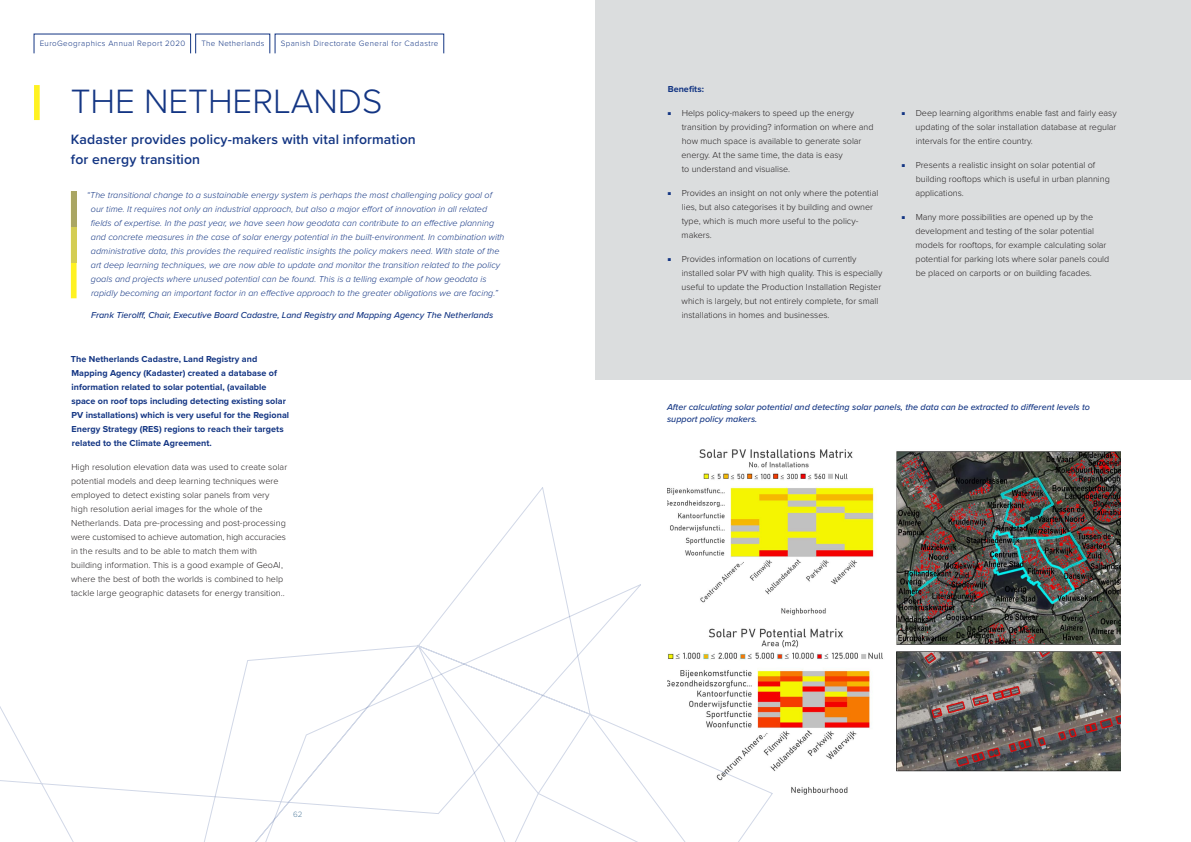
<style>
.page{position:relative;width:1191px;height:842px;background:#fff}
.page>*{position:absolute;margin:0;border:0;box-sizing:border-box;transform-origin:0 0}
.t1{font:300 35px "Proxima Nova";color:#133583}
.t2{font:600 14px/20px "Proxima Nova";letter-spacing:.01em;color:#133583}
.t3{font:300 9px/14px "Proxima Nova";color:#231f20}
.t4{font:italic 300 9px/14px "Proxima Nova";letter-spacing:.005em;color:#133583}
.t5{font:700 9px/14px "Proxima Nova";letter-spacing:.005em;color:#133583}
.t6{font:italic 500 9px/12px "Proxima Nova";color:#133583}
.t7{font:300 8px "Proxima Nova";letter-spacing:.05em;color:#133583}
.t8{font:300 8px "Proxima Nova";color:#5a82a1}
</style>
<div class="page">
<div style="left:595px;top:0;width:596px;height:380px;background:#dbddde"></div>
<div style="left:34px;top:85px;width:6px;height:35px;background:#fff221"></div>
<div style="left:71px;top:191px;width:6px;height:107px;background:#fff221"></div>
<div style="left:71px;top:191px;width:6px;height:36px;background:#aaa663"></div>
<div style="left:71px;top:227px;width:6px;height:35px;background:#d4cd53"></div>
<img style="left:699px;top:450px;width:421px;height:345px">
<svg style="left:183px;top:487px;width:589px;height:355px"></svg>
<p class="t7" style="left:40px;top:37px;width:147px">EuroGeographics Annual Report 2020</p>
<p class="t7" style="left:201px;top:37px;width:65px">The Netherlands</p>
<p class="t7" style="left:281px;top:37px;width:159px">Spanish Directorate General for Cadastre</p>
<h1 class="t1" style="left:71px;top:75px;width:313px">THE NETHERLANDS</h1>
<h2 class="t2" style="left:71px;top:129px;width:346px">Kadaster provides policy-makers with vital information for energy transition</h2>
<p class="t4" style="left:91px;top:188px;width:415px;text-indent:-4px">“The transitional change to a sustainable energy system is perhaps the most challenging policy goal of our time. It requires not only an industrial approach, but also a major effort of innovation in all related fields of expertise. In the past year, we have seen how geodata can contribute to an effective planning and concrete measures in the case of solar energy potential in the built-environment. In combination with administrative data, this provides the required realistic insights the policy makers need. With state of the art deep learning techniques, we are now able to update and monitor the transition related to the policy goals and projects where unused potential can be found. This is a telling example of how geodata is rapidly becoming an important factor in an effective approach to the greater obligations we are facing.”</p>
<p class="t6" style="left:91px;top:309px;width:404px">Frank Tierolff, Chair, Executive Board Cadastre, Land Registry and Mapping Agency The Netherlands</p>
<p class="t5" style="left:71px;top:352px;width:220px">The Netherlands Cadastre, Land Registry and Mapping Agency (Kadaster) created a database of information related to solar potential, (available space on roof tops including detecting existing solar PV installations) which is very useful for the Regional Energy Strategy (RES) regions to reach their targets related to the Climate Agreement.</p>
<p class="t3" style="left:71px;top:460px;width:218px">High resolution elevation data was used to create solar potential models and deep learning techniques were employed to detect existing solar panels from very high resolution aerial images for the whole of the Netherlands. Data pre-processing and post-processing were customised to achieve automation, high accuracies in the results and to be able to match them with building information. This is a good example of GeoAI, where the best of both the worlds is combined to help tackle large geographic datasets for energy transition..</p>
<p class="t8" style="left:293px;top:808px;width:11px">62</p>
<p class="t5" style="left:667px;top:82px;width:38px">Benefits:</p>
<p class="t3" style="left:681px;top:106px;width:194px;text-indent:-14px"><sup>■</sup> Helps policy-makers to speed up the energy transition by providing? information on where and how much space is available to generate solar energy. At the same time, the data is easy<br>to understand and visualise.</p>
<p class="t3" style="left:681px;top:186px;width:198px;text-indent:-14px"><sup>■</sup> Provides an insight on not only where the potential lies, but also categorises it by building and owner type, which is much more useful to the policy&shy;makers.</p>
<p class="t3" style="left:681px;top:252px;width:202px;text-indent:-14px"><sup>■</sup> Provides information on locations of currently installed solar PV with high quality. This is especially useful to update the Production Installation Register which is largely, but not entirely complete, for small installations in homes and businesses.</p>
<p class="t3" style="left:915px;top:106px;width:203px;text-align:justify;text-indent:-14px"><sup>■</sup> Deep learning algorithms enable fast and fairly easy updating of the solar installation database at regular intervals for the entire country.</p>
<p class="t3" style="left:915px;top:158px;width:196px;text-indent:-14px"><sup>■</sup> Presents a realistic insight on solar potential of building rooftops which is useful in urban planning applications.</p>
<p class="t3" style="left:915px;top:210px;width:195px;text-indent:-14px"><sup>■</sup> Many more possibilities are opened up by the development and testing of the solar potential models for rooftops, for example calculating solar potential for parking lots where solar panels could be placed on carports or on building facades.</p>
<p class="t6" style="left:667px;top:401px;width:424px">After calculating solar potential and detecting solar panels, the data can be extracted to different levels to support policy makers.</p>
</div>
